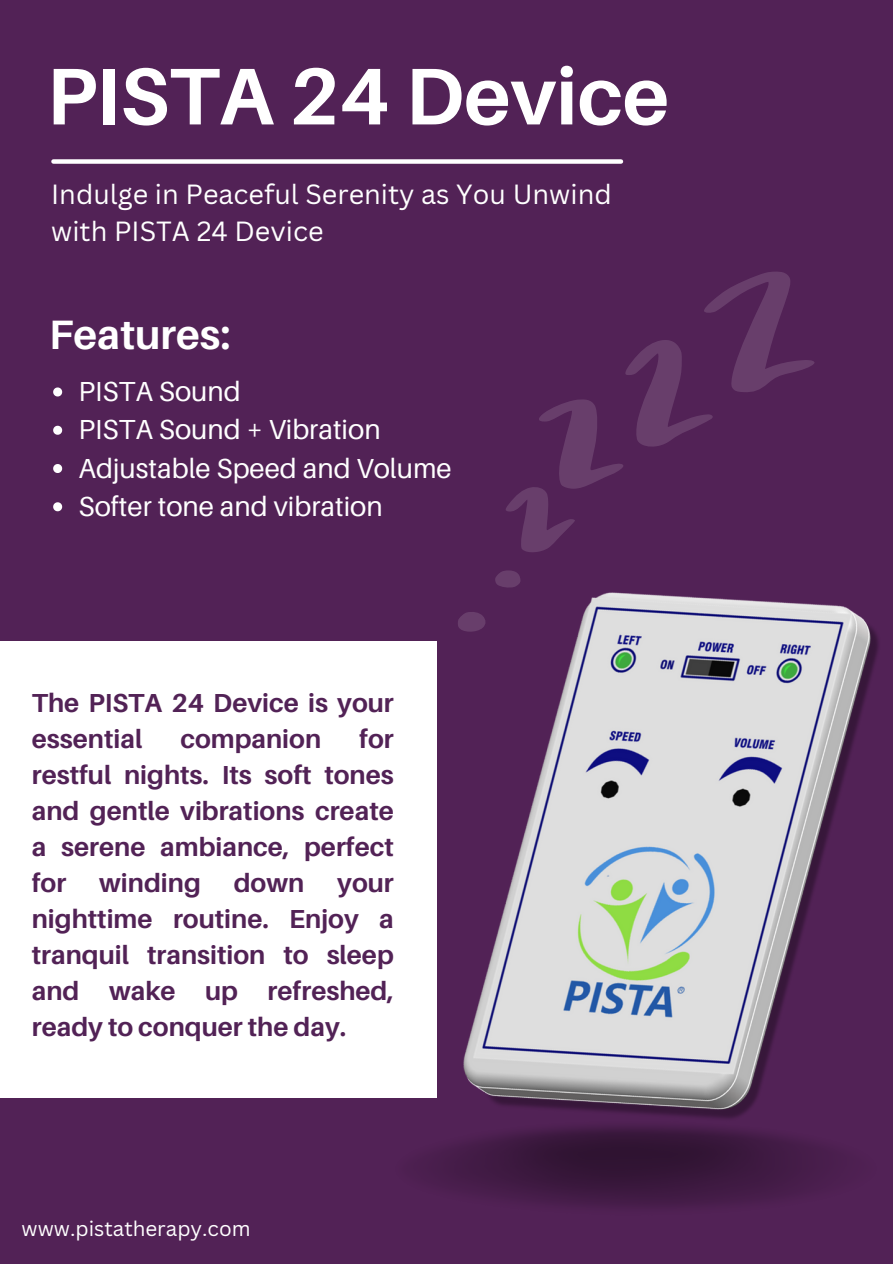
<style>
.page{position:relative;width:893px;height:1264px;background:#fff}
.page>*{position:absolute;margin:0;border:0;box-sizing:border-box;transform-origin:0 0}
.t1{font:700 80.4px "Aileron";color:#fff}
.t2{font:700 41.1px "Aileron";color:#fff}
.t3{font:27.6px "Aileron";color:#fff}
.t4{font:27px/37.2px "Canva Sans";color:#fff}
.t5{font:700 26.1px/36px "Aileron";color:#522256;text-align:justify}
.t6{font:20.55px "Canva Sans";color:#fff}
</style>
<div class="page">
<div style="left:0;top:0;width:892px;height:1263px;background:#522256"></div>
<img style="left:337px;top:579px;width:541px;height:539px">
<div style="left:53px;top:159px;width:568px;height:5px;background:#fff"></div>
<div style="left:0;top:641px;width:436px;height:456px;background:#fff"></div>
<svg style="left:506px;top:271px;width:308px;height:281px"></svg>
<svg style="left:494px;top:570px;width:26px;height:18px"></svg>
<svg style="left:458px;top:611px;width:27px;height:20px"></svg>
<svg style="left:53px;top:387px;width:9px;height:9px"></svg>
<svg style="left:53px;top:426px;width:9px;height:9px"></svg>
<svg style="left:53px;top:464px;width:9px;height:9px"></svg>
<svg style="left:53px;top:502px;width:9px;height:9px"></svg>
<p class="t1" style="left:46px;top:46px;width:624px">PISTA 24 Device</p>
<p class="t4" style="left:51px;top:175px;width:562px">Indulge in Peaceful Serenity as You Unwind with PISTA 24 Device</p>
<h2 class="t2" style="left:49px;top:309px;width:183px">Features:</h2>
<p class="t3" style="left:79px;top:374px;width:164px">PISTA Sound</p>
<p class="t3" style="left:79px;top:412px;width:303px">PISTA Sound + Vibration</p>
<p class="t3" style="left:79px;top:451px;width:374px">Adjustable Speed and Volume</p>
<p class="t3" style="left:79px;top:489px;width:305px">Softer tone and vibration</p>
<p class="t5" style="left:32px;top:684px;width:363px">The PISTA 24 Device is your essential</p>
<p class="t5" style="left:32px;top:720px;width:363px;text-indent:327px">for restful nights. Its soft tones and gentle vibrations create a serene ambiance, perfect for</p>
<p class="t5" style="left:180px;top:720px;width:142px">companion</p>
<p class="t5" style="left:99px;top:864px;width:103px">winding</p>
<p class="t5" style="left:234px;top:864px;width:72px">down</p>
<p class="t5" style="left:32px;top:864px;width:363px;text-indent:305px">your nighttime routine. Enjoy a tranquil transition to sleep and wake up refreshed, ready to conquer the day.</p>
<h3 class="t6" style="left:22px;top:1213px;width:230px">www.pistatherapy.com</h3>
</div>
